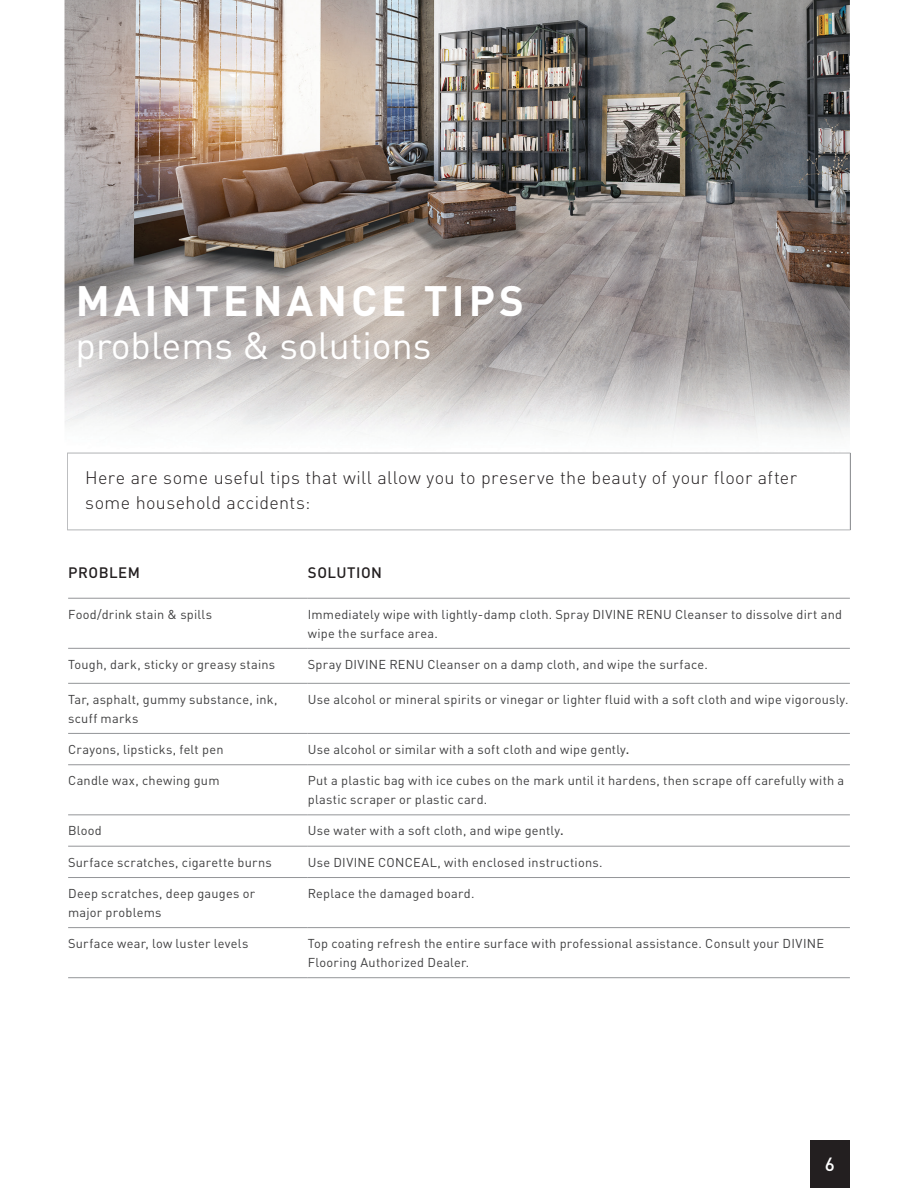
<style>
.page{position:relative;width:918px;height:1188px;background:#fff}
.page>*{position:absolute;margin:0;border:0;box-sizing:border-box;transform-origin:0 0}
.t1{font:700 42px "DINOT";letter-spacing:.095em;color:#fff}
.t2{font:37.5px "DINOT";color:#fff}
.t3{font:500 18.9px "DINOT";color:#fff}
.t4{font:300 18px/25.5px "DINOT";letter-spacing:.02em;color:#231f20}
.t5{font:500 15px "DINOT";letter-spacing:.03em;color:#231f20}
.t6{font:12.75px/18.8px "DINOT";letter-spacing:.02em;color:#3e3e3f}
.s1{font-weight:500}
</style>
<div class="page">
<div style="left:810px;top:1140px;width:40px;height:48px;background:#231f20"></div>
<img style="left:64px;top:0;width:786px;height:531px">
<img style="left:67px;top:453px;width:783px;height:77px">
<hr style="left:850px;top:453px;width:1px;height:77px;background:#939598">
<hr style="left:68px;top:648px;width:240px;height:1px;background:#939598">
<hr style="left:308px;top:648px;width:542px;height:1px;background:#939598">
<hr style="left:68px;top:683px;width:240px;height:1px;background:#939598">
<hr style="left:308px;top:683px;width:542px;height:1px;background:#939598">
<hr style="left:68px;top:733px;width:240px;height:1px;background:#939598">
<hr style="left:308px;top:733px;width:542px;height:1px;background:#939598">
<hr style="left:68px;top:764px;width:240px;height:1px;background:#939598">
<hr style="left:308px;top:764px;width:542px;height:1px;background:#939598">
<hr style="left:68px;top:814px;width:240px;height:1px;background:#939598">
<hr style="left:308px;top:814px;width:542px;height:1px;background:#939598">
<hr style="left:68px;top:846px;width:240px;height:1px;background:#939598">
<hr style="left:308px;top:846px;width:542px;height:1px;background:#939598">
<hr style="left:68px;top:877px;width:240px;height:1px;background:#939598">
<hr style="left:308px;top:877px;width:542px;height:1px;background:#939598">
<hr style="left:68px;top:927px;width:240px;height:1px;background:#939598">
<hr style="left:308px;top:927px;width:542px;height:1px;background:#939598">
<hr style="left:68px;top:977px;width:240px;height:1px;background:#939598">
<hr style="left:308px;top:977px;width:542px;height:1px;background:#939598">
<hr style="left:68px;top:598px;width:240px;height:1px;background:#939598">
<hr style="left:308px;top:598px;width:542px;height:1px;background:#939598">
<h1 class="t1" style="left:76px;top:273px;width:450px">MAINTENANCE TIPS</h1>
<h2 class="t2" style="left:76px;top:322px;width:357px">problems &amp; solutions</h2>
<h3 class="t4" style="left:85px;top:464px;width:713px">Here are some useful tips that will allow you to preserve the beauty of your floor after some household accidents:</h3>
<p class="t5" style="left:68px;top:563px;width:73px">PROBLEM</p>
<p class="t5" style="left:308px;top:563px;width:76px">SOLUTION</p>
<p class="t6" style="left:68px;top:605px;width:146px">Food/drink stain &amp; spills</p>
<p class="t6" style="left:308px;top:605px;width:536px">Immediately wipe with lightly-damp cloth. Spray DIVINE RENU Cleanser to dissolve dirt and wipe the surface area.</p>
<p class="t6" style="left:68px;top:655px;width:209px">Tough, dark, sticky or greasy stains</p>
<p class="t6" style="left:308px;top:655px;width:402px">Spray DIVINE RENU Cleanser on a damp cloth, and wipe the surface.</p>
<p class="t6" style="left:68px;top:690px;width:211px">Tar, asphalt, gummy substance, ink, scuff marks</p>
<p class="t6" style="left:308px;top:690px;width:542px">Use alcohol or mineral spirits or vinegar or lighter fluid with a soft cloth and wipe vigorously.</p>
<p class="t6" style="left:68px;top:740px;width:157px">Crayons, lipsticks, felt pen</p>
<p class="t6" style="left:308px;top:740px;width:323px">Use alcohol or similar with a soft cloth and wipe gently<span class="s1">.</span></p>
<p class="t6" style="left:68px;top:771px;width:153px">Candle wax, chewing gum</p>
<p class="t6" style="left:308px;top:771px;width:538px">Put a plastic bag with ice cubes on the mark until it hardens, then scrape off carefully with a plastic scraper or plastic card.</p>
<p class="t6" style="left:68px;top:821px;width:35px">Blood</p>
<p class="t6" style="left:308px;top:821px;width:257px">Use water with a soft cloth, and wipe gently<span class="s1">.</span></p>
<p class="t6" style="left:68px;top:853px;width:205px">Surface scratches, cigarette burns</p>
<p class="t6" style="left:308px;top:853px;width:296px">Use DIVINE CONCEAL, with enclosed instructions.</p>
<p class="t6" style="left:68px;top:884px;width:189px">Deep scratches, deep gauges or major problems</p>
<p class="t6" style="left:308px;top:884px;width:168px">Replace the damaged board.</p>
<p class="t6" style="left:68px;top:934px;width:182px">Surface wear, low luster levels</p>
<p class="t6" style="left:308px;top:934px;width:518px">Top coating refresh the entire surface with professional assistance. Consult your DIVINE<br>Flooring Authorized Dealer.</p>
<h3 class="t3" style="left:825px;top:1152px;width:12px">6</h3>
</div>
